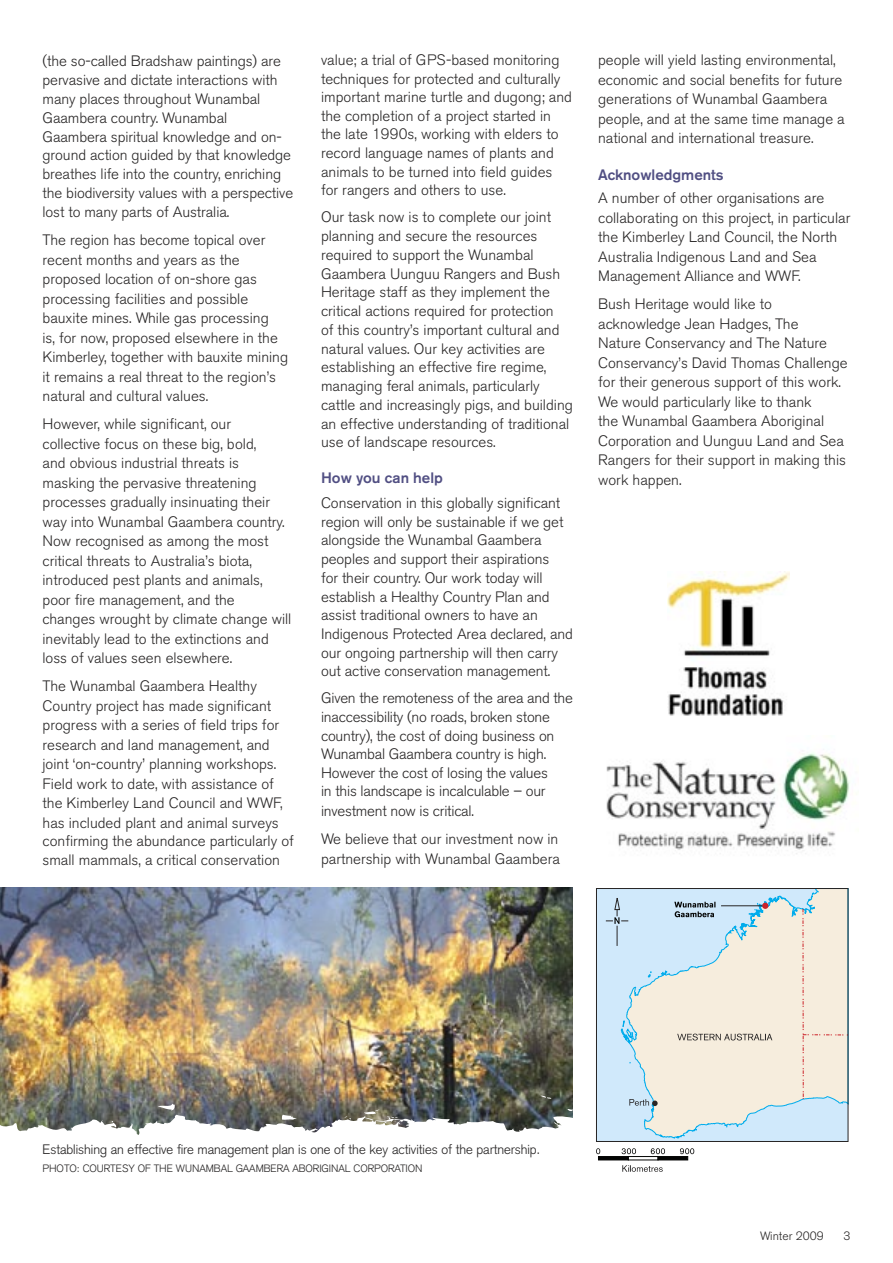
<style>
.page{position:relative;width:893px;height:1263px;background:#fff}
.page>*{position:absolute;margin:0;border:0;box-sizing:border-box;transform-origin:0 0}
.t1{font:300 15px/19.5px "Akzidenz Grotesk BE";color:#272525}
.subhead{font:500 15px "Akzidenz Grotesk BE";color:#514f83}
.t2{font:300 13.5px "Akzidenz Grotesk";letter-spacing:-.005em;color:#272525}
.t3{font:300 12px "Akzidenz Grotesk BE";color:#272525}
.t4{font:300 10.5px "Akzidenz Grotesk";letter-spacing:-.005em;color:#272525}
</style>
<div class="page">
<img style="left:0;top:887px;width:573px;height:222px">
<svg style="left:158px;top:1103px;width:17px;height:6px"></svg>
<svg style="left:540px;top:1096px;width:12px;height:3px"></svg>
<svg style="left:0;top:1109px;width:849px;height:52px"></svg>
<svg style="left:364px;top:1109px;width:34px;height:15px"></svg>
<img style="left:606px;top:750px;width:244px;height:104px">
<img style="left:668px;top:572px;width:121px;height:144px">
<div style="left:596px;top:888px;width:252px;height:253px;background:#d0e9fb"></div>
<svg style="left:623px;top:890px;width:223px;height:248px"></svg>
<svg style="left:621px;top:1020px;width:4px;height:16px"></svg>
<svg style="left:683px;top:1127px;width:12px;height:9px"></svg>
<svg style="left:648px;top:971px;width:3px;height:6px"></svg>
<svg style="left:661px;top:970px;width:6px;height:5px"></svg>
<div style="left:793px;top:907px;width:56px;height:193px;background:#f6eddd"></div>
<svg style="left:605px;top:897px;width:24px;height:49px"></svg>
<svg style="left:677px;top:1033px;width:95px;height:8px"></svg>
<svg style="left:622px;top:1165px;width:41px;height:7px"></svg>
<svg style="left:680px;top:1148px;width:14px;height:6px"></svg>
<svg style="left:622px;top:1148px;width:14px;height:6px"></svg>
<svg style="left:651px;top:1148px;width:14px;height:6px"></svg>
<div style="left:628px;top:1156px;width:30px;height:4px;border:1px solid #030403"></div>
<div style="left:598px;top:1156px;width:30px;height:4px;border:1px solid #030403"></div>
<div style="left:658px;top:1156px;width:30px;height:4px;border:1px solid #030403"></div>
<svg style="left:596px;top:1148px;width:4px;height:12px"></svg>
<svg style="left:629px;top:1099px;width:29px;height:7px"></svg>
<svg style="left:674px;top:897px;width:102px;height:20px"></svg>
<div style="left:596px;top:888px;width:252px;height:254px;border:1px solid #272525"></div>
<p class="t1" style="left:43px;top:51px;width:252px;line-height:18.9px">(the so-called Bradshaw paintings) are pervasive and dictate interactions with many places throughout Wunambal Gaambera country. Wunambal Gaambera spiritual knowledge and on&shy;ground action guided by that knowledge breathes life into the country, enriching the biodiversity values with a perspective lost to many parts of Australia.</p>
<p class="t1" style="left:43px;top:231px;width:247px">The region has become topical over recent months and years as the proposed location of on-shore gas processing facilities and possible bauxite mines. While gas processing<br>is, for now, proposed elsewhere in the Kimberley, together with bauxite mining it remains a real threat to the region’s natural and cultural values.</p>
<p class="t1" style="left:43px;top:415px;width:250px">However, while significant, our collective focus on these big, bold,<br>and obvious industrial threats is masking the pervasive threatening processes gradually insinuating their way into Wunambal Gaambera country.<br>Now recognised as among the most critical threats to Australia’s biota, introduced pest plants and animals, poor fire management, and the changes wrought by climate change will inevitably lead to the extinctions and loss of values seen elsewhere.</p>
<p class="t1" style="left:43px;top:676px;width:253px">The Wunambal Gaambera Healthy Country project has made significant progress with a series of field trips for research and land management, and joint ‘on-country’ planning workshops.<br>Field work to date, with assistance of the Kimberley Land Council and WWF, has included plant and animal surveys confirming the abundance particularly of small mammals, a critical conservation</p>
<p class="t1" style="left:321px;top:51px;width:253px;line-height:18.6px">value; a trial of GPS-based monitoring techniques for protected and culturally important marine turtle and dugong; and the completion of a project started in the late 1990s, working with elders to record language names of plants and animals to be turned into field guides for rangers and others to use.</p>
<p class="t1" style="left:321px;top:208px;width:253px;line-height:18.8px">Our task now is to complete our joint planning and secure the resources required to support the Wunambal Gaambera Uunguu Rangers and Bush Heritage staff as they implement the critical actions required for protection<br>of this country’s important cultural and natural values. Our key activities are establishing an effective fire regime, managing feral animals, particularly cattle and increasingly pigs, and building an effective understanding of traditional use of landscape resources.</p>
<p class="subhead" style="left:321px;top:468px;width:123px">How you can help</p>
<p class="t1" style="left:321px;top:493px;width:253px;line-height:18.8px">Conservation in this globally significant region will only be sustainable if we get alongside the Wunambal Gaambera peoples and support their aspirations<br>for their country. Our work today will establish a Healthy Country Plan and assist traditional owners to have an Indigenous Protected Area declared, and our ongoing partnership will then carry out active conservation management.</p>
<p class="t1" style="left:321px;top:689px;width:253px;line-height:18.8px">Given the remoteness of the area and the inaccessibility (no roads, broken stone country), the cost of doing business on Wunambal Gaambera country is high.<br>However the cost of losing the values<br>in this landscape is incalculable – our investment now is critical.</p>
<p class="t1" style="left:321px;top:829px;width:240px">We believe that our investment now in partnership with Wunambal Gaambera</p>
<p class="t1" style="left:598px;top:51px;width:248px">people will yield lasting environmental, economic and social benefits for future generations of Wunambal Gaambera people, and at the same time manage a national and international treasure.</p>
<p class="subhead" style="left:598px;top:165px;width:127px">Acknowledgments</p>
<p class="t1" style="left:598px;top:189px;width:254px">A number of other organisations are collaborating on this project, in particular the Kimberley Land Council, the North Australia Indigenous Land and Sea Management Alliance and WWF.</p>
<p class="t1" style="left:598px;top:295px;width:251px">Bush Heritage would like to acknowledge Jean Hadges, The<br>Nature Conservancy and The Nature<br>Conservancy’s David Thomas Challenge for their generous support of this work.<br>We would particularly like to thank<br>the Wunambal Gaambera Aboriginal<br>Corporation and Uunguu Land and Sea<br>Rangers for their support in making this work happen.</p>
<p class="t2" style="left:43px;top:1142px;width:499px">Establishing an effective fire management plan is one of the key activities of the partnership.</p>
<p class="t4" style="left:43px;top:1162px;width:382px">PHOTO: COURTESY OF THE WUNAMBAL GAAMBERA ABORIGINAL CORPORATION</p>
<p class="t3" style="left:760px;top:1229px;width:65px">Winter 2009</p>
<p class="t3" style="left:843px;top:1229px;width:8px">3</p>
</div>
